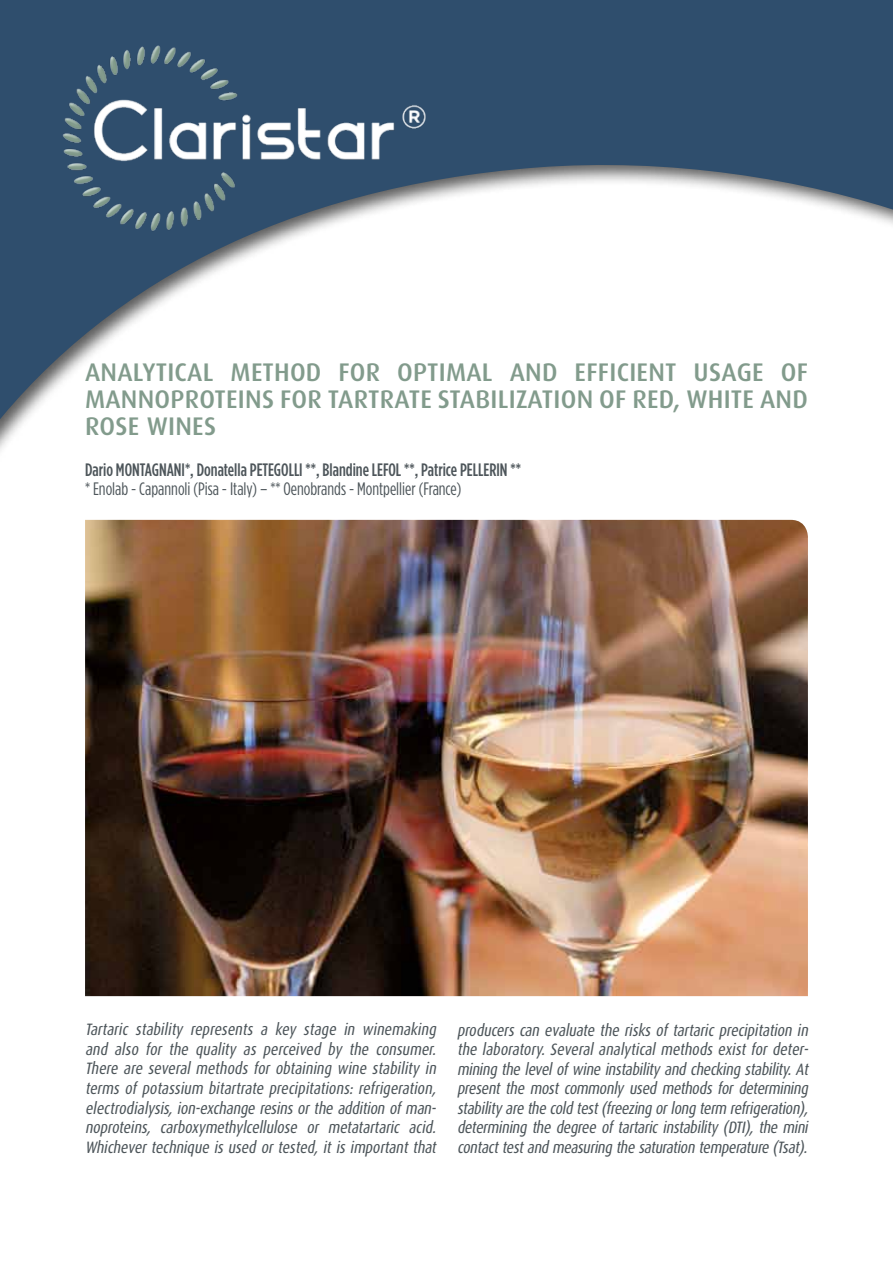
<style>
.page{position:relative;width:893px;height:1263px;background:#fff}
.page>*{position:absolute;margin:0;border:0;box-sizing:border-box;transform-origin:0 0}
.t1{font:500 25.5px/27px "Dax";letter-spacing:.01em;color:#829b8c;text-align:justify}
.t2{font:500 condensed 18px "Gotham HTF";color:#4d555a}
.t3{font:condensed 18px "Gotham HTF";color:#4d555a}
.t4{font:italic 16.5px/19.5px "Dax Condensed";color:#4d555a;text-align:justify}
</style>
<div class="page">
<svg style="left:0;top:0;width:893px;height:446px"></svg>
<img style="left:21px;top:21px;width:418px;height:233px">
<img style="left:85px;top:520px;width:723px;height:476px">
<h1 class="t1" style="left:85px;top:359px;width:724px">ANALYTICAL METHOD FOR OPTIMAL AND EFFICIENT USAGE OF MANNOPROTEINS FOR TARTRATE STABILIZATION OF RED, WHITE AND ROSE WINES</h1>
<p class="t2" style="left:85px;top:459px;width:437px">Dario MONTAGNANI*, Donatella PETEGOLLI **, Blandine LEFOL **, Patrice PELLERIN **</p>
<p class="t3" style="left:85px;top:479px;width:378px">* Enolab - Capannoli (Pisa - Italy) – ** Oenobrands - Montpellier (France)</p>
<p class="t4" style="left:85px;top:1020px;width:356px">Tartaric stability represents a key stage in winemaking and also for the quality as perceived by the consumer.<br>There are several methods for obtaining wine stability in terms of potassium bitartrate precipitations: refrigeration, electrodialysis, ion-exchange resins or the addition of man&shy;noproteins, carboxymethylcellulose or metatartaric acid.<br>Whichever technique is used or tested, it is important that</p>
<p class="t4" style="left:457px;top:1020px;width:356px">producers can evaluate the risks of tartaric precipitation in the laboratory. Several analytical methods exist for deter&shy;mining the level of wine instability and checking stability. At present the most commonly used methods for determining stability are the cold test(freezing orlong term refrigeration), determining the degree of tartaric instability (DTI), the mini contacttestand measuring the saturation temperature (Tsat).</p>
</div>
